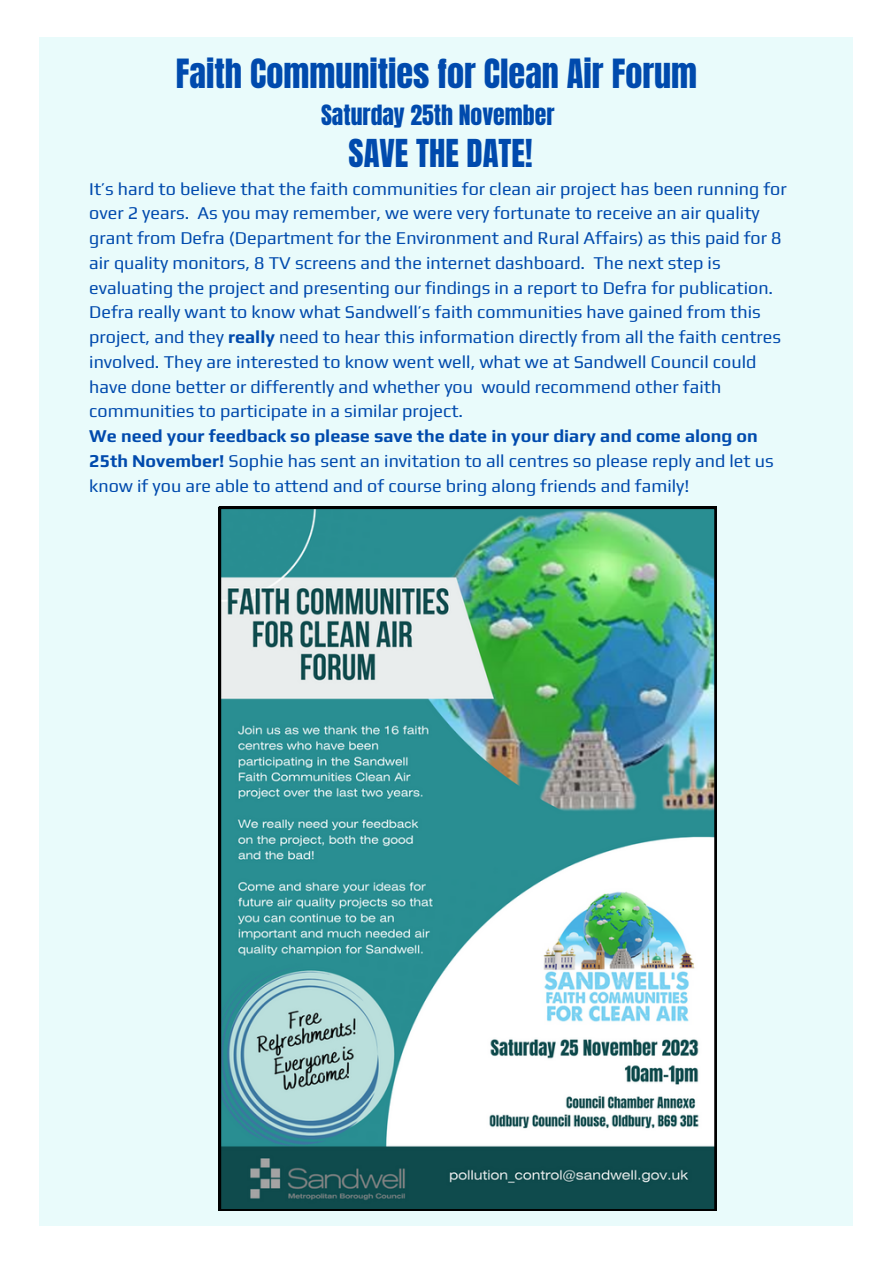
<style>
.page{position:relative;width:893px;height:1264px;background:#fff}
.page>*{position:absolute;margin:0;border:0;box-sizing:border-box;transform-origin:0 0}
.t1{font:34.2px "Anton";color:#004aad}
.t2{font:32.7px "Anton";color:#004aad}
.t3{font:23.7px "Anton";color:#004aad}
.t4{font:17.85px/24.8px "Play";color:#004aad}
.s1{font-weight:700}
</style>
<div class="page">
<div style="left:39px;top:37px;width:814px;height:1188px;background:#e9fbfb"></div>
<img style="left:219px;top:507px;width:497px;height:703px">
<p class="t1" style="left:176px;top:49px;width:522px">Faith Communities for Clean Air Forum</p>
<p class="t3" style="left:321px;top:98px;width:235px">Saturday 25th November</p>
<p class="t2" style="left:348px;top:129px;width:185px">SAVE THE DATE!</p>
<p class="t4" style="left:89px;top:176px;width:698px">It’s hard to believe that the faith communities for clean air project has been running for over 2 years. As you may remember, we were very fortunate to receive an air quality grant from Defra (Department for the Environment and Rural Affairs) as this paid for 8 air quality monitors, 8 TV screens and the internet dashboard. The next step is evaluating the project and presenting our findings in a report to Defra for publication.</p>
<p class="t4" style="left:89px;top:300px;width:693px">Defra really want to know what Sandwell’s faith communities have gained from this project, and they <span class="s1">really</span> need to hear this information directly from all the faith centres involved. They are interested to know went well, what we at Sandwell Council could have done better or differently and whether you would recommend other faith communities to participate in a similar project.</p>
<p class="t4" style="left:89px;top:423px;width:686px"><span class="s1">We need your feedback so please save the date in your diary and come along on<br>25th November!</span> Sophie has sent an invitation to all centres so please reply and let us know if you are able to attend and of course bring along friends and family!</p>
</div>
